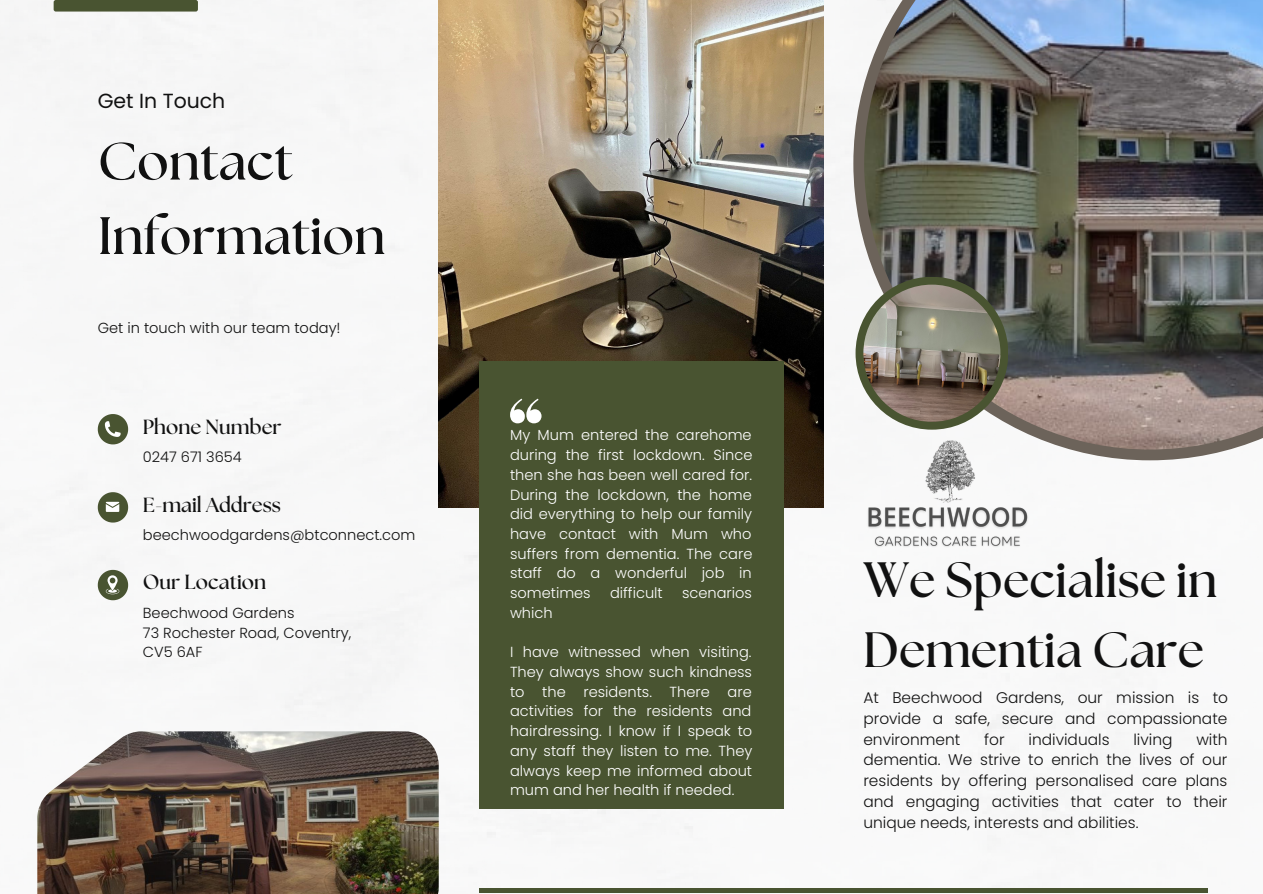
<style>
.page{position:relative;width:1263px;height:894px;background:#fff}
.page>*{position:absolute;margin:0;border:0;box-sizing:border-box;transform-origin:0 0}
.t1{font:700 52.5px/74.4px "The Seasons";color:#111}
.t2{font:700 49.5px/69.8px "The Seasons";color:#111}
.t3{font:700 20.4px "The Seasons";color:#111}
.t4{font:20.4px "Poppins";color:#111}
.t5{font:300 15.45px/20.9px "Poppins";color:#111;text-align:justify}
.t6{font:300 14.55px/19.6px "Poppins";color:#fff;text-align:justify}
.t7{font:300 14.55px/19.6px "Poppins";color:#111}
</style>
<div class="page">
<img style="left:0;top:0;width:1208px;height:893px">
<svg style="left:98px;top:414px;width:30px;height:30px"></svg>
<svg style="left:98px;top:492px;width:30px;height:30px"></svg>
<svg style="left:98px;top:569px;width:30px;height:31px"></svg>
<svg style="left:853px;top:0;width:410px;height:460px;background:#727272"></svg>
<div style="left:855px;top:277px;width:153px;height:152px;background:#495431;border-radius:50%"></div>
<img style="left:863px;top:284px;width:137px;height:137px;border-radius:50%">
<img style="left:37px;top:731px;width:402px;height:162px">
<div style="left:54px;top:0;width:144px;height:12px;background:#495431;border-radius:2px"></div>
<img style="left:439px;top:0;width:384px;height:507px">
<div style="left:479px;top:361px;width:304px;height:447px;background:#495431"></div>
<svg style="left:510px;top:398px;width:32px;height:25px"></svg>
<svg style="left:479px;top:887px;width:728px;height:4px;fill:#495431"></svg>
<img style="left:824px;top:440px;width:247px;height:108px">
<h3 class="t4" style="left:98px;top:87px;width:129px">Get In Touch</h3>
<h1 class="t1" style="left:98px;top:126px;width:289px">Contact<br>Information</h1>
<p class="t7" style="left:98px;top:318px;width:244px">Get in touch with our team today!</p>
<h3 class="t3" style="left:143px;top:417px;width:140px">Phone Number</h3>
<p class="t7" style="left:143px;top:447px;width:100px">0247 671 3654</p>
<h3 class="t3" style="left:143px;top:495px;width:140px">E-mail Address</h3>
<p class="t7" style="left:143px;top:525px;width:274px">beechwoodgardens@btconnect.com</p>
<h3 class="t3" style="left:143px;top:573px;width:125px">Our Location</h3>
<p class="t7" style="left:143px;top:602px;width:210px">Beechwood Gardens<br>73 Rochester Road, Coventry,<br>CV5 6AF</p>
<p class="t6" style="left:510px;top:425px;width:244px">My Mum entered the carehome during the first lockdown. Since then she has been well cared for.<br>During the lockdown, the home did everything to help our family have contact with Mum who suffers from dementia. The care staff do a wonderful job in sometimes</p>
<p class="t6" style="left:610px;top:583px;width:54px">difficult</p>
<p class="t6" style="left:682px;top:583px;width:71px">scenarios</p>
<p class="t6" style="left:510px;top:602px;width:44px">which</p>
<p class="t6" style="left:510px;top:642px;width:244px">I have witnessed when visiting.<br>They always show such kindness to the residents. There are activities for the residents and hairdressing. I know if I speak to any staff they listen to me. They always keep me informed about mum and her health if needed.</p>
<h2 class="t2" style="left:863px;top:547px;width:356px">We Specialise in<br>Dementia Care</h2>
<p class="t5" style="left:863px;top:687px;width:366px">At Beechwood Gardens, our mission is to provide a safe, secure and compassionate environment</p>
<p class="t5" style="left:984px;top:728px;width:22px">for</p>
<p class="t5" style="left:1028px;top:728px;width:83px">individuals</p>
<p class="t5" style="left:1133px;top:728px;width:41px">living</p>
<p class="t5" style="left:863px;top:728px;width:366px;text-indent:333px">with dementia. We strive to enrich the lives of our residents by offering personalised care plans and engaging activities that cater to their unique needs, interests and abilities.</p>
</div>
